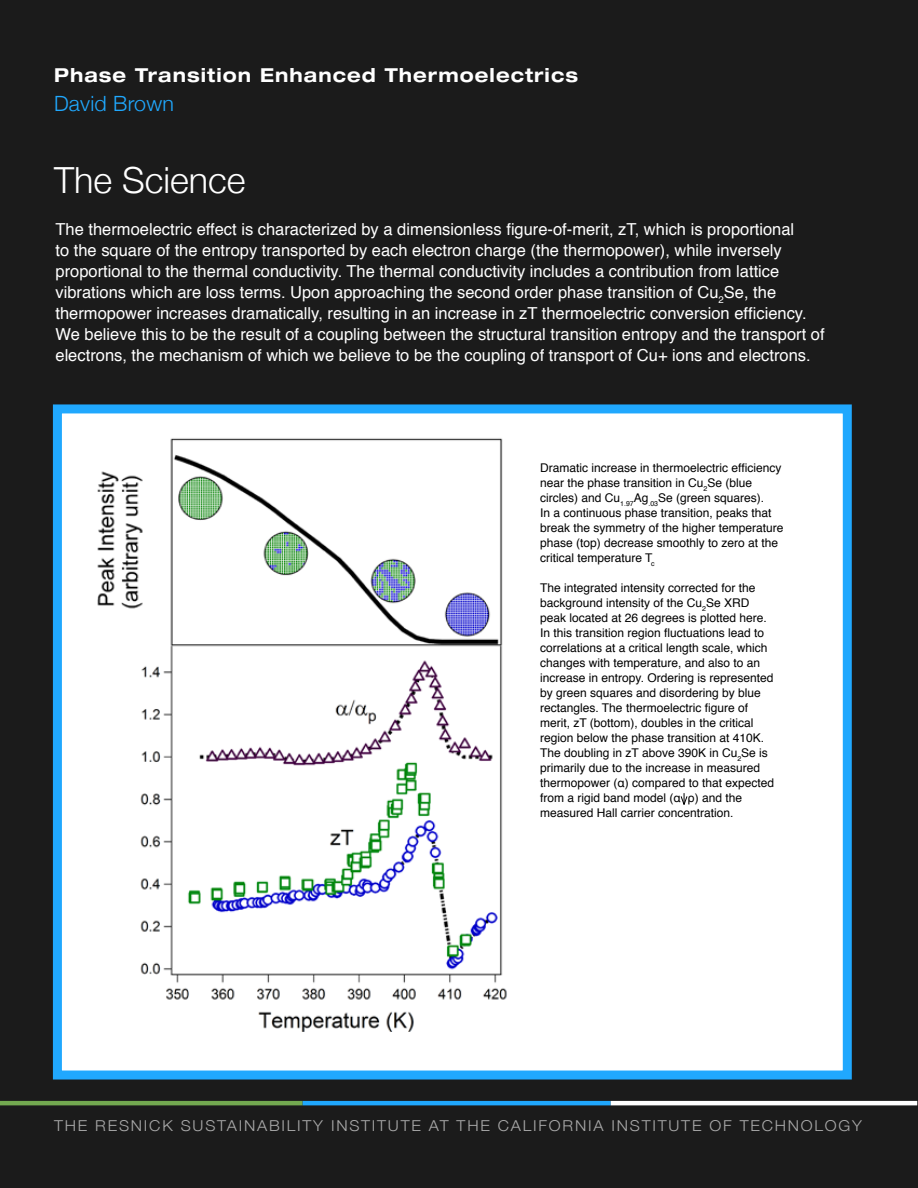
<style>
.page{position:relative;width:918px;height:1188px;background:#1b1b1b}
.page>*{position:absolute;margin:0;border:0;box-sizing:border-box;transform-origin:0 0}
.t1{font:300 36px "Helvetica Neue";color:#fff}
.t2{font:300 21px "Helvetica Neue";letter-spacing:.01em;color:#20a8fe}
.t3{font:700 expanded 19.2px "Helvetica Neue";letter-spacing:.06em;color:#fff;scale:.93 1}
.t4{font:16.5px/21.1px "Helvetica";color:#fff}
.t5{font:300 15px "Helvetica Neue";letter-spacing:.11em;color:#aaa;scale:1.07 1}
.t6{font:12px/15px "Helvetica";color:#000}
</style>
<div class="page">
<hr style="left:0;top:1101px;width:303px;height:4px;background:#73a950">
<hr style="left:303px;top:1101px;width:308px;height:4px;background:#20a8fe">
<hr style="left:611px;top:1101px;width:306px;height:4px;background:#fff">
<div style="left:53px;top:404px;width:799px;height:676px;background:#fff;border:9px solid #20a8fe"></div>
<img style="left:97px;top:438px;width:410px;height:594px">
<svg style="left:681px;top:793px;width:6px;height:12px"></svg>
<h3 class="t3" style="left:54px;top:63px;width:565px">Phase Transition Enhanced Thermoelectrics</h3>
<h2 class="t2" style="left:54px;top:87px;width:121px">David Brown</h2>
<h1 class="t1" style="left:54px;top:152px;width:193px">The Science</h1>
<p class="t4" style="left:55px;top:219px;width:771px">The thermoelectric effect is characterized by a dimensionless figure-of-merit, zT, which is proportional<br>to the square of the entropy transported by each electron charge (the thermopower), while inversely proportional to the thermal conductivity. The thermal conductivity includes a contribution from lattice vibrations which are loss terms. Upon approaching the second order phase transition of Cu<sub>2</sub>Se, the thermopower increases dramatically, resulting in an increase in zT thermoelectric conversion efficiency.<br>We believe this to be the result of a coupling between the structural transition entropy and the transport of electrons, the mechanism of which we believe to be the coupling of transport of Cu+ ions and electrons.</p>
<p class="t6" style="left:540px;top:461px;width:245px">Dramatic increase in thermoelectric efficiency near the phase transition in Cu<sub>2</sub>Se (blue circles) and Cu<sub>1.97</sub>Ag<sub>.03</sub>Se (green squares).<br>In a continuous phase transition, peaks that break the symmetry of the higher temperature phase (top) decrease smoothly to zero at the critical temperature T<sub>c</sub></p>
<p class="t6" style="left:540px;top:581px;width:236px">The integrated intensity corrected for the background intensity of the Cu<sub>2</sub>Se XRD peak located at 26 degrees is plotted here.<br>In this transition region fluctuations lead to correlations at a critical length scale, which changes with temperature, and also to an increase in entropy. Ordering is represented by green squares and disordering by blue rectangles. The thermoelectric figure of merit, zT (bottom), doubles in the critical region below the phase transition at 410K.<br>The doubling in zT above 390K in Cu<sub>2</sub>Se is primarily due to the increase in measured thermopower (α) compared to that expected from a rigid band model (α ρ) and the measured Hall carrier concentration.</p>
<p class="t5" style="left:54px;top:1113px;width:757px">THE RESNICK SUSTAINABILITY INSTITUTE AT THE CALIFORNIA INSTITUTE OF TECHNOLOGY</p>
</div>
